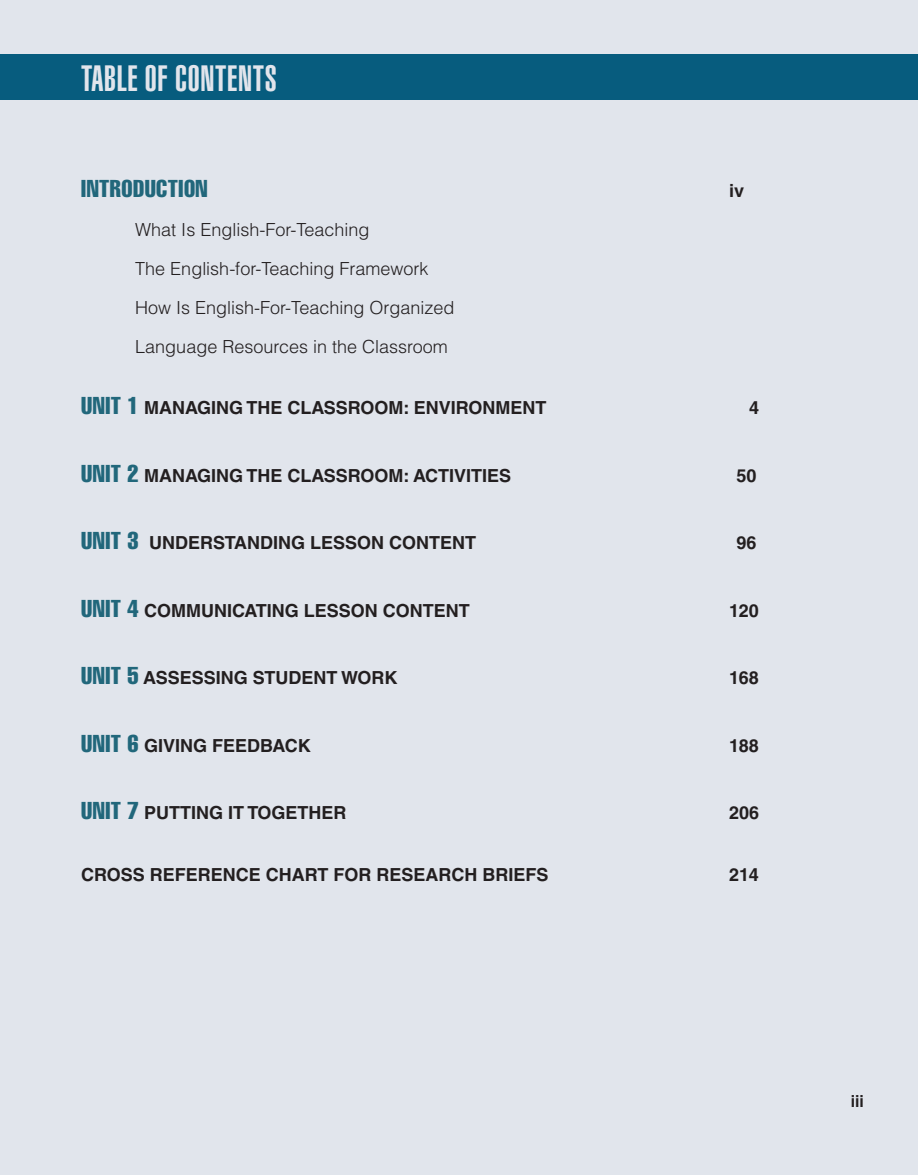
<style>
.page{position:relative;width:918px;height:1175px;background:#fff}
.page>*{position:absolute;margin:0;border:0;box-sizing:border-box;transform-origin:0 0}
.t1{font:36px "Helvetica LT Std Ultra Comp";letter-spacing:.02em;color:#e1e5ec}
.t2{font:24px "Helvetica LT Std Comp";letter-spacing:.02em;color:#21677b}
.t3{font:700 18px "Helvetica LT Std";color:#231f20}
.t4{font:300 18px/39px "Helvetica LT Std";color:#231f20}
.t5{font:700 16.5px "Helvetica LT Std";color:#231f20;scale:.95 1}
.s1{font-family:"Helvetica LT Std Comp";font-weight:400;font-size:24px;color:#21677b}
.s2{font-family:"Helvetica LT Std";font-weight:700;font-size:18px;color:#231f20}
</style>
<div class="page">
<div style="left:0;top:0;width:918px;height:1174px;background:#e1e5ec"></div>
<div style="left:0;top:55px;width:918px;height:45px;background:#075c7e"></div>
<h1 class="t1" style="left:81px;top:58px;width:197px">TABLE OF CONTENTS</h1>
<h2 class="t2" style="left:81px;top:173px;width:128px">INTRODUCTION</h2>
<p class="t3" style="left:729px;top:179px;width:17px">IV</p>
<p class="t4" style="left:135px;top:209px;width:321px">What Is English-For-Teaching<br>The English-for-Teaching Framework How Is English-For-Teaching Organized Language Resources in the Classroom</p>
<p class="t3" style="left:81px;top:397px;width:467px"><span class="s1">UNIT 1</span> MANAGING THE CLASSROOM: ENVIRONMENT</p>
<p class="t3" style="left:749px;top:397px;width:12px">4</p>
<p class="t3" style="left:81px;top:464px;width:432px"><span class="s1">UNIT 2</span> MANAGING THE CLASSROOM: ACTIVITIES</p>
<p class="t3" style="left:737px;top:464px;width:22px">50</p>
<p class="t3" style="left:81px;top:532px;width:396px"><span class="s1">UNIT 3</span> UNDERSTANDING LESSON CONTENT</p>
<p class="t3" style="left:737px;top:532px;width:22px">96</p>
<h2 class="t2" style="left:81px;top:593px;width:105px">UNIT 4 <span class="s2">COMMU</span></h2>
<p class="t3" style="left:214px;top:599px;width:257px">NICATING LESSON CONTENT</p>
<p class="t3" style="left:729px;top:599px;width:31px">120</p>
<p class="t3" style="left:81px;top:667px;width:318px"><span class="s1">UNIT 5</span> ASSESSING STUDENT WORK</p>
<p class="t3" style="left:729px;top:667px;width:31px">168</p>
<p class="t3" style="left:81px;top:734px;width:231px"><span class="s1">UNIT 6</span> GIVING FEEDBACK</p>
<p class="t3" style="left:729px;top:734px;width:31px">188</p>
<p class="t3" style="left:81px;top:802px;width:267px"><span class="s1">UNIT 7</span> PUTTING IT TOGETHER</p>
<p class="t3" style="left:729px;top:802px;width:32px">206</p>
<p class="t3" style="left:81px;top:863px;width:469px">CROSS REFERENCE CHART FOR RESEARCH BRIEFS</p>
<p class="t3" style="left:729px;top:863px;width:31px">214</p>
<p class="t5" style="left:851px;top:1091px;width:15px">III</p>
</div>
